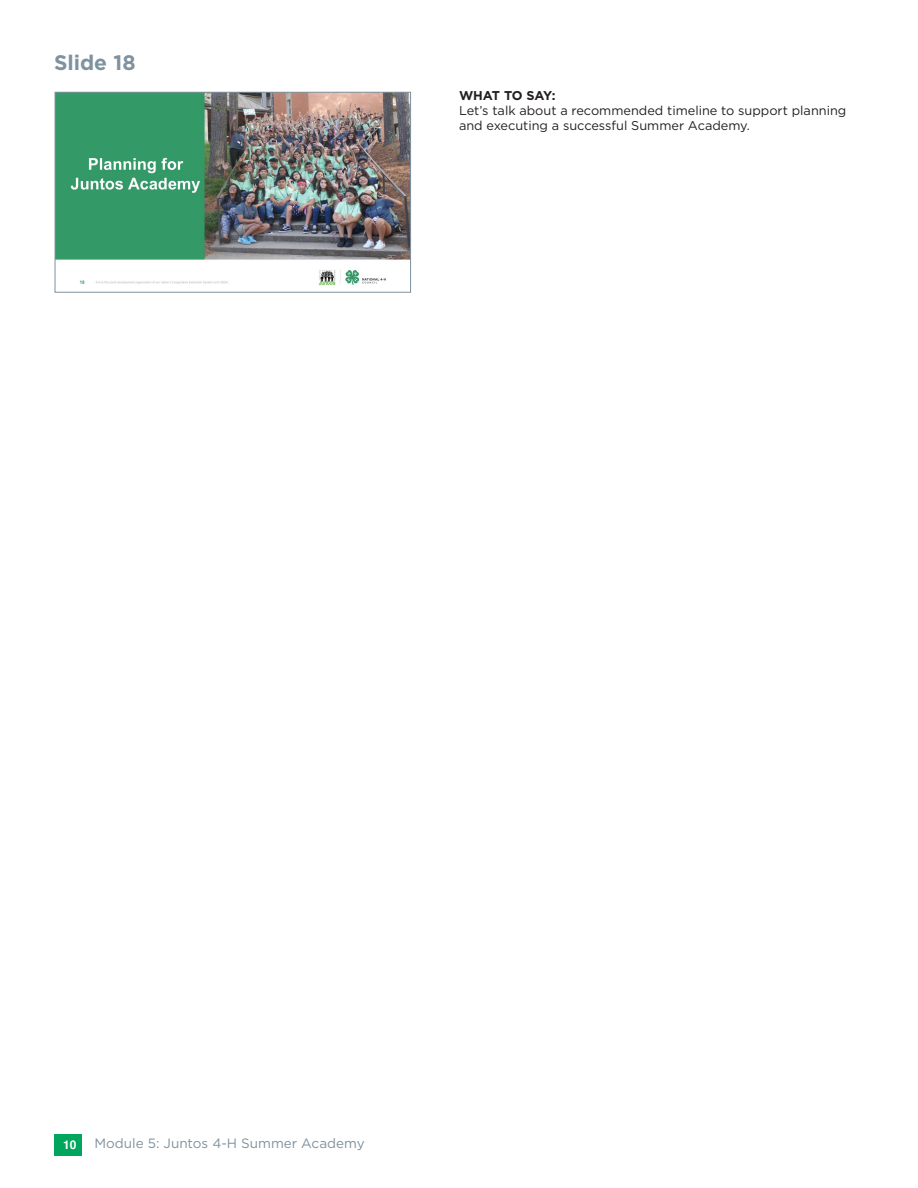
<style>
.page{position:relative;width:918px;height:1188px;background:#fff}
.page>*{position:absolute;margin:0;border:0;box-sizing:border-box;transform-origin:0 0}
.t1{font:700 21px "Gotham";color:#7f929f}
.t2{font:13.5px "Gotham";color:#7f929f}
.t3{font:12.75px/15.3px "Gotham";color:#231f20}
.t4{font:700 12.75px "Gotham";letter-spacing:-.025em;color:#231f20}
.t5{font:700 12px "Helvetica";color:#fff}
</style>
<div class="page">
<div style="left:54px;top:1134px;width:27px;height:22px;background:#00a65d"></div>
<img style="left:57px;top:94px;width:352px;height:192px">
<div style="left:55px;top:92px;width:356px;height:201px;border:1px solid #7f929f"></div>
<p class="t1" style="left:54px;top:49px;width:83px">Slide 18</p>
<p class="t4" style="left:459px;top:87px;width:98px">WHAT TO SAY:</p>
<p class="t3" style="left:459px;top:103px;width:389px">Let’s talk about a recommended timeline to support planning and executing a successful Summer Academy.</p>
<p class="t5" style="left:63px;top:1135px;width:15px">10</p>
<p class="t2" style="left:94px;top:1134px;width:272px">Module 5: Juntos 4-H Summer Academy</p>
</div>
